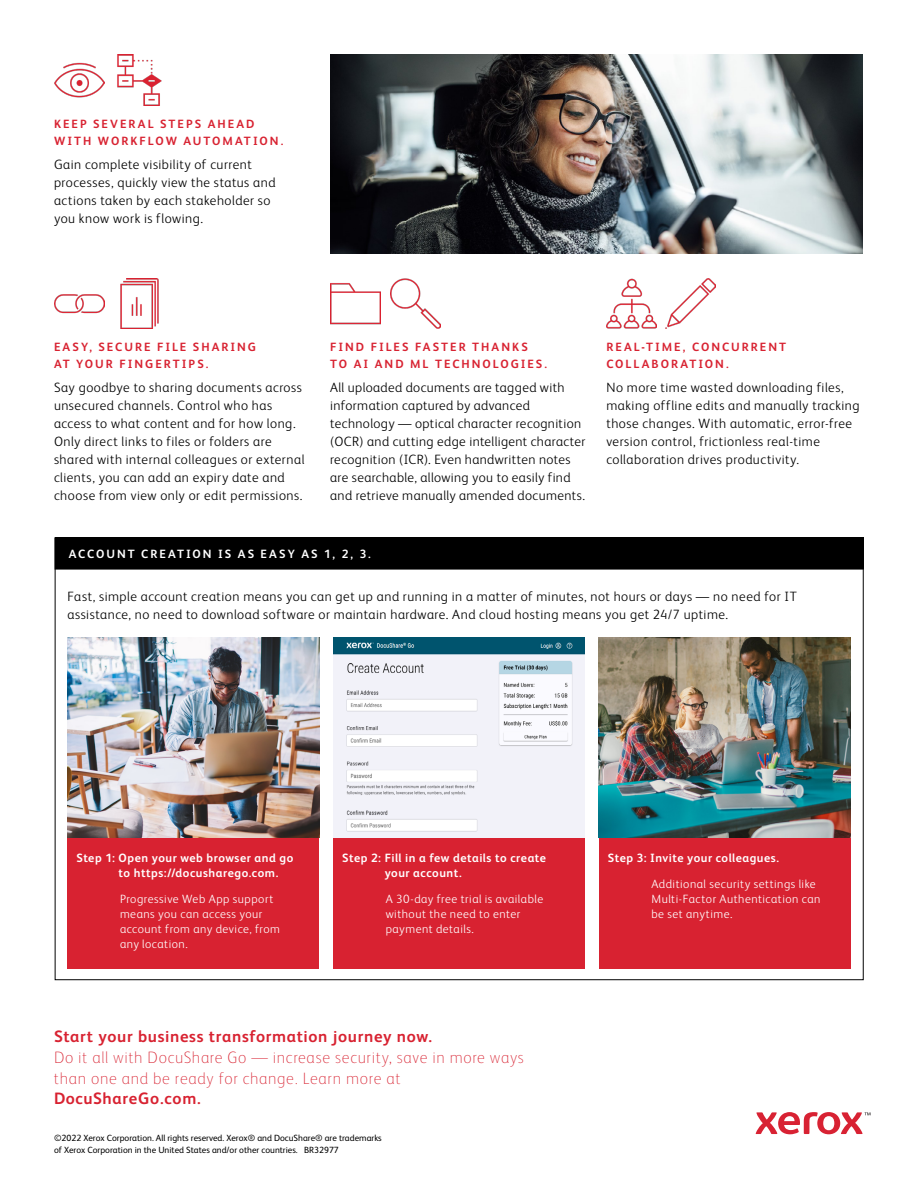
<style>
.page{position:relative;width:918px;height:1188px;background:#fff}
.page>*{position:absolute;margin:0;border:0;box-sizing:border-box;transform-origin:0 0}
.t1{font:100 16.5px/21px "Xerox Sans";letter-spacing:.04em;color:#d82231}
.t2{font:700 16.5px "Xerox Sans";letter-spacing:.04em;color:#d82231}
.t3{font:300 13.5px/18px "Xerox Sans";letter-spacing:.035em;color:#000}
.t4{font:300 12px/15px "Xerox Sans";letter-spacing:.045em;color:#fff}
.t5{font:700 12px/16.5px "Xerox Sans";letter-spacing:.165em;color:#d82231}
.t6{font:700 12px/15px "Xerox Sans";letter-spacing:.045em;color:#fff}
.t7{font:700 12px "Xerox Sans";letter-spacing:.165em;color:#fff}
.t8{font:9px/12.5px "Xerox Sans";color:#000}
</style>
<div class="page">
<svg style="left:756px;top:1112px;width:114px;height:22px"></svg>
<div style="left:55px;top:538px;width:808px;height:31px;background:#000"></div>
<img style="left:599px;top:637px;width:251px;height:201px">
<div style="left:599px;top:838px;width:251px;height:130px;background:#d82231"></div>
<img style="left:333px;top:637px;width:252px;height:201px">
<div style="left:333px;top:838px;width:252px;height:130px;background:#d82231"></div>
<img style="left:68px;top:637px;width:251px;height:201px">
<div style="left:68px;top:838px;width:251px;height:130px;background:#d82231"></div>
<img style="left:330px;top:54px;width:533px;height:200px">
<img style="left:55px;top:294px;width:50px;height:20px">
<img style="left:55px;top:62px;width:50px;height:36px">
<img style="left:120px;top:278px;width:39px;height:51px">
<img style="left:117px;top:55px;width:45px;height:50px">
<img style="left:331px;top:283px;width:50px;height:42px">
<img style="left:390px;top:278px;width:50px;height:51px">
<img style="left:606px;top:278px;width:50px;height:51px">
<img style="left:665px;top:278px;width:51px;height:51px">
<p class="t5" style="left:54px;top:116px;width:231px">KEEP SEVERAL STEPS AHEAD<br>WITH WORKFLOW AUTOMATION.</p>
<p class="t3" style="left:54px;top:155px;width:223px">Gain complete visibility of current processes, quickly view the status and actions taken by each stakeholder so you know work is flowing.</p>
<p class="t5" style="left:54px;top:338px;width:204px">EASY, SECURE FILE SHARING<br>AT YOUR FINGERTIPS.</p>
<p class="t3" style="left:54px;top:378px;width:252px">Say goodbye to sharing documents across unsecured channels. Control who has access to what content and for how long.<br>Only direct links to files or folders are shared with internal colleagues or external clients, you can add an expiry date and choose from view only or edit permissions.</p>
<p class="t5" style="left:330px;top:338px;width:218px">FIND FILES FASTER THANKS<br>TO AI AND ML TECHNOLOGIES.</p>
<p class="t3" style="left:330px;top:378px;width:257px">All uploaded documents are tagged with information captured by advanced technology — optical character recognition (OCR) and cutting edge intelligent character recognition (ICR). Even handwritten notes are searchable, allowing you to easily find and retrieve manually amended documents.</p>
<p class="t7" style="left:69px;top:546px;width:304px">ACCOUNT CREATION IS AS EASY AS 1, 2, 3.</p>
<p class="t5" style="left:606px;top:338px;width:181px">REAL-TIME, CONCURRENT<br>COLLABORATION.</p>
<p class="t3" style="left:606px;top:378px;width:255px">No more time wasted downloading files, making offline edits and manually tracking those changes. With automatic, error-free version control, frictionless real-time collaboration drives productivity.</p>
<p class="t3" style="left:68px;top:586px;width:731px">Fast, simple account creation means you can get up and running in a matter of minutes, not hours or days — no need for IT assistance, no need to download software or maintain hardware. And cloud hosting means you get 24/7 uptime.</p>
<p class="t6" style="left:119px;top:850px;width:176px;text-indent:-42px">Step 1: Open your web browser and go to https://docusharego.com.</p>
<p class="t4" style="left:120px;top:890px;width:161px">Progressive Web App support means you can access your account from any device, from any location.</p>
<p class="t6" style="left:385px;top:850px;width:163px;text-indent:-43px">Step 2: Fill in a few details to create your account.</p>
<p class="t4" style="left:386px;top:890px;width:159px">A 30-day free trial is available without the need to enter payment details.</p>
<p class="t2" style="left:54px;top:1025px;width:380px">Start your business transformation journey now.</p>
<p class="t1" style="left:54px;top:1046px;width:471px">Do it all with DocuShare Go — increase security, save in more ways than one and be ready for change. Learn more at</p>
<p class="t2" style="left:54px;top:1087px;width:148px">DocuShareGo.com.</p>
<p class="t8" style="left:54px;top:1131px;width:329px">©2022 Xerox Corporation. All rights reserved. Xerox® and DocuShare® are trademarks of Xerox Corporation in the United States and/or other countries. BR32977</p>
<p class="t6" style="left:608px;top:850px;width:173px">Step 3: Invite your colleagues.</p>
<p class="t4" style="left:651px;top:875px;width:171px">Additional security settings like<br>Multi-Factor Authentication can be set anytime.</p>
</div>
